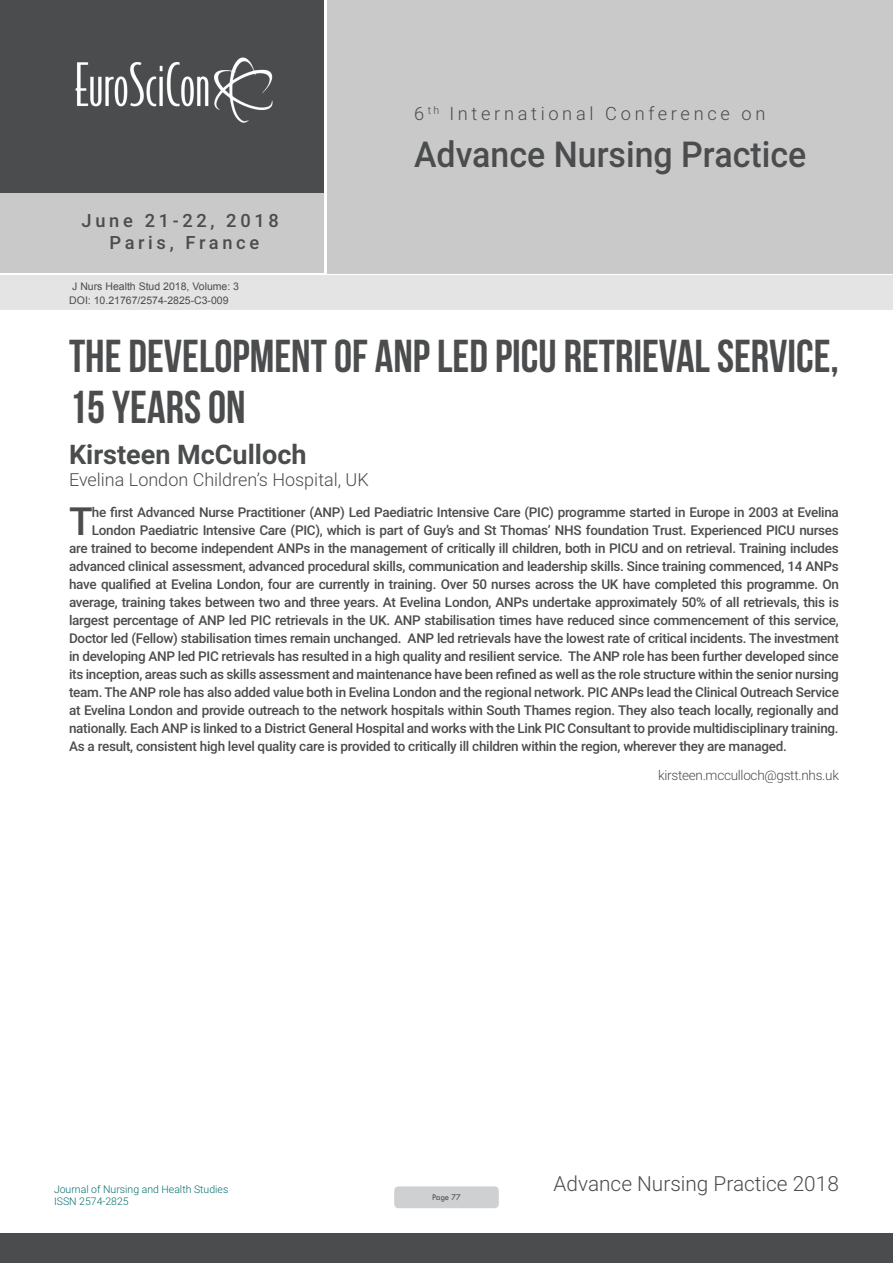
<style>
.page{position:relative;width:893px;height:1263px;background:#fff}
.page>*{position:absolute;margin:0;border:0;box-sizing:border-box;transform-origin:0 0}
.t1{font:46.05px/50.7px "Bebas Neue";color:#4b4c4d}
.Biography{font:500 38.85px "Roboto";color:#4b4c4d}
.t2{font:500 35.7px "Roboto";color:#4b4c4d;scale:.95 1}
.t3{font:700 27px "Roboto";color:#4b4c4d}
.t4{font:300 20.85px "Roboto";color:#4b4c4d}
.t5{font:300 18.3px "Roboto";letter-spacing:.2em;color:#4b4c4d}
.t6{font:500 18.3px/21.9px "Roboto";letter-spacing:.2em;color:#4b4c4d;text-align:center}
.t7{font:300 18px "Roboto";color:#4b4c4d}
.Biography-2{font:500 13.5px "Roboto";letter-spacing:-.02em;color:#4b4c4d}
.Biography-3{font:300 13.5px "Roboto";letter-spacing:-.02em;color:#4b4c4d}
.t8{font:10.5px "Arial";color:#4b4c4d}
.t9{font:300 10.5px/12.6px "Roboto";color:#086e6e}
.t10{font:9px "Tw Cen";letter-spacing:-.02em;color:#4b4c4d;scale:.95 1}
</style>
<div class="page">
<div style="left:0;top:0;width:323px;height:193px;background:#4b4c4d"></div>
<div style="left:1px;top:193px;width:323px;height:80px;background:#c9c9c9"></div>
<div style="left:327px;top:0;width:566px;height:273px;background:#c9c9c9"></div>
<img style="left:75px;top:57px;width:198px;height:66px">
<div style="left:0;top:1233px;width:893px;height:30px;background:#4b4c4d"></div>
<div style="left:1px;top:275px;width:892px;height:35px;background:#e4e4e4"></div>
<div style="left:394px;top:1186px;width:105px;height:22px;background:#cfd0d2;border-radius:4px"></div>
<h3 class="t6" style="left:82px;top:209px;width:199px">June 21-22, 2018<br>Paris, France</h3>
<p class="t8" style="left:72px;top:279px;width:168px">J Nurs Health Stud 2018, Volume: 3</p>
<p class="t8" style="left:69px;top:293px;width:161px">DOI: 10.21767/2574-2825-C3-009</p>
<h3 class="t5" style="left:414px;top:100px;width:353px">6 <sup>th</sup> International Conference on</h3>
<h3 class="t2" style="left:414px;top:129px;width:414px">Advance Nursing Practice</h3>
<p class="t1" style="left:69px;top:330px;width:772px">THE DEVELOPMENT OF ANP LED PICU RETRIEVAL SERVICE,<br>15 YEARS ON</p>
<p class="t3" style="left:69px;top:436px;width:239px">Kirsteen McCulloch</p>
<p class="t7" style="left:69px;top:467px;width:301px">Evelina London Children’s Hospital, UK</p>
<p class="Biography" style="left:69px;top:494px;width:25px">T</p>
<p class="Biography-2" style="left:92px;top:503px;width:749px">he first Advanced Nurse Practitioner (ANP) Led Paediatric Intensive Care (PIC) programme started in Europe in 2003 at Evelina</p>
<p class="Biography-2" style="left:92px;top:521px;width:749px">London Paediatric Intensive Care (PIC), which is part of Guy’s and St Thomas’ NHS foundation Trust. Experienced PICU nurses</p>
<p class="Biography-2" style="left:69px;top:539px;width:771px">are trained to become independent ANPs in the management of critically ill children, both in PICU and on retrieval. Training includes</p>
<p class="Biography-2" style="left:69px;top:557px;width:771px">advanced clinical assessment, advanced procedural skills, communication and leadership skills. Since training commenced, 14 ANPs</p>
<p class="Biography-2" style="left:69px;top:575px;width:771px">have qualified at Evelina London, four are currently in training. Over 50 nurses across the UK have completed this programme. On</p>
<p class="Biography-2" style="left:69px;top:593px;width:771px">average, training takes between two and three years. At Evelina London, ANPs undertake approximately 50% of all retrievals, this is</p>
<p class="Biography-2" style="left:69px;top:611px;width:771px">largest percentage of ANP led PIC retrievals in the UK. ANP stabilisation times have reduced since commencement of this service,</p>
<p class="Biography-2" style="left:69px;top:629px;width:771px">Doctor led (Fellow) stabilisation times remain unchanged. ANP led retrievals have the lowest rate of critical incidents. The investment</p>
<p class="Biography-2" style="left:69px;top:647px;width:771px">in developing ANP led PIC retrievals has resulted in a high quality and resilient service. The ANP role has been further developed since</p>
<p class="Biography-2" style="left:69px;top:665px;width:771px">its inception, areas such as skills assessment and maintenance have been refined as well as the role structure within the senior nursing</p>
<p class="Biography-2" style="left:69px;top:683px;width:771px">team. The ANP role has also added value both in Evelina London and the regional network. PIC ANPs lead the Clinical Outreach Service</p>
<p class="Biography-2" style="left:69px;top:701px;width:771px">at Evelina London and provide outreach to the network hospitals within South Thames region. They also teach locally, regionally and</p>
<p class="Biography-2" style="left:69px;top:719px;width:771px">nationally. Each ANP is linked to a District General Hospital and works with the Link PIC Consultant to provide multidisciplinary training.</p>
<p class="Biography-2" style="left:69px;top:737px;width:719px">As a result, consistent high level quality care is provided to critically ill children within the region, wherever they are managed.</p>
<p class="Biography-3" style="left:658px;top:766px;width:182px">kirsteen.mcculloch@gstt.nhs.uk</p>
<p class="t9" style="left:54px;top:1182px;width:176px">Journal of Nursing and Health Studies<br>ISSN 2574-2825</p>
<p class="t10" style="left:432px;top:1192px;width:32px">Page 77</p>
<h3 class="t4" style="left:554px;top:1169px;width:287px">Advance Nursing Practice 2018</h3>
</div>
